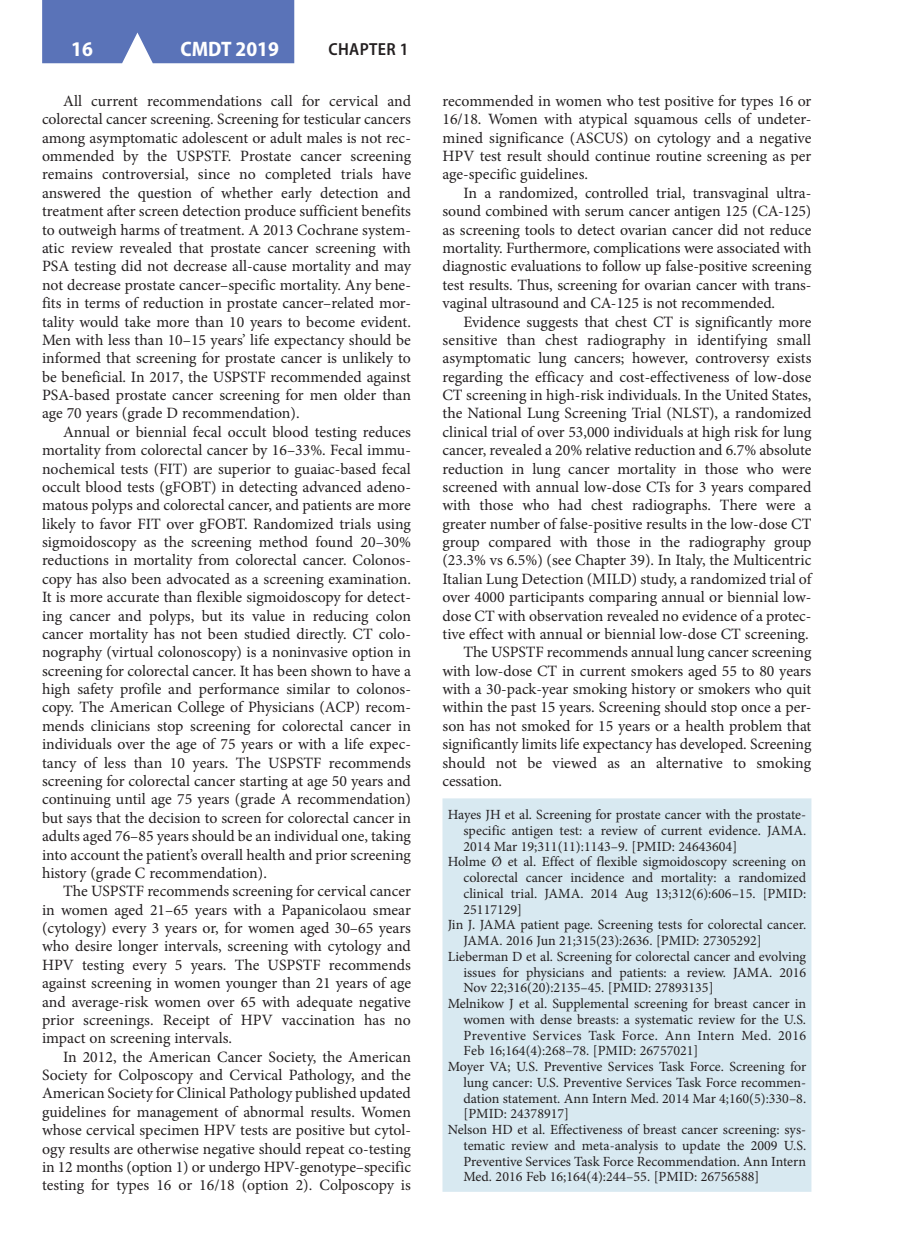
<style>
.page{position:relative;width:906px;height:1260px;background:#fff}
.page>*{position:absolute;margin:0;border:0;box-sizing:border-box;transform-origin:0 0}
.t1{font:700 semi-condensed 21px "Myriad Pro";color:#fff}
.t2{font:600 semi-condensed 17.5px "Myriad Pro";color:#231f20}
.text{font:15.75px/18.4px "Minion Pro";color:#231f20;text-align:justify}
.references_text{font:14px/15.8px "Minion Pro";color:#231f20;text-align:justify}
.reference_text_first{font:14px/15.8px "Minion Pro";color:#231f20;text-align:justify}
</style>
<div class="page">
<div style="left:42px;top:0;width:252px;height:63px;background:#5a73b8"></div>
<div style="left:442px;top:798px;width:369px;height:394px;background:#d8e9f1"></div>
<h1 class="t1" style="left:71px;top:37px;width:23px">16</h1>
<h1 class="t1" style="left:180px;top:37px;width:100px">CMDT 2019</h1>
<p class="t2" style="left:328px;top:40px;width:20px">CHAPTER</p>
<p class="t2" style="left:400px;top:40px;width:10px">1</p>
<p class="text" style="left:42px;top:92px;width:371px;text-indent:21px">All current recommendations call for cervical and colorectal cancer screening. Screening for testicular cancers among asymptomatic adolescent or adult males is not rec&shy;ommended by the USPSTF. Prostate cancer screening remains controversial, since no completed trials have answered the question of whether early detection and treatment after screen detection produce sufficient benefits to outweigh harms of treatment. A 2013 Cochrane system&shy;atic review revealed that prostate cancer screening with PSA testing did not decrease all-cause mortality and may not decrease prostate cancer–specific mortality. Any bene&shy;fits in terms of reduction in prostate cancer–related mor&shy;tality would take more than 10 years to become evident.<br>Men with less than 10–15 years’ life expectancy should be informed that screening for prostate cancer is unlikely to be beneficial. In 2017, the USPSTF recommended against PSA-based prostate cancer screening for men older than age 70 years (grade D recommendation).</p>
<p class="text" style="left:42px;top:423px;width:370px;text-indent:21px">Annual or biennial fecal occult blood testing reduces mortality from colorectal cancer by 16–33%. Fecal immu&shy;nochemical tests (FIT) are superior to guaiac-based fecal occult blood tests (gFOBT) in detecting advanced adeno&shy;matous polyps and colorectal cancer, and patients are more likely to favor FIT over gFOBT. Randomized trials using sigmoidoscopy as the screening method found 20–30% reductions in mortality from colorectal cancer. Colonos&shy;copy has also been advocated as a screening examination.<br>It is more accurate than flexible sigmoidoscopy for detect&shy;ing cancer and polyps, but its value in reducing colon cancer mortality has not been studied directly. CT colo&shy;nography (virtual colonoscopy) is a noninvasive option in screening for colorectal cancer. It has been shown to have a high safety profile and performance similar to colonos&shy;copy. The American College of Physicians (ACP) recom&shy;mends clinicians stop screening for colorectal cancer in individuals over the age of 75 years or with a life expec&shy;tancy of less than 10 years. The USPSTF recommends screening for colorectal cancer starting at age 50 years and continuing until age 75 years (grade A recommendation) but says that the decision to screen for colorectal cancer in adults aged 76–85 years should be an individual one, taking into account the patient’s overall health and prior screening history (grade C recommendation).</p>
<p class="text" style="left:42px;top:882px;width:370px;text-indent:21px">The USPSTF recommends screening for cervical cancer in women aged 21–65 years with a Papanicolaou smear (cytology) every 3 years or, for women aged 30–65 years who desire longer intervals, screening with cytology and HPV testing every 5 years. The USPSTF recommends against screening in women younger than 21 years of age and average-risk women over 65 with adequate negative prior screenings. Receipt of HPV vaccination has no impact on screening intervals.</p>
<p class="text" style="left:42px;top:1048px;width:370px;text-indent:21px">In 2012, the American Cancer Society, the American Society for Colposcopy and Cervical Pathology, and the American Society for Clinical Pathology published updated guidelines for management of abnormal results. Women whose cervical specimen HPV tests are positive but cytol&shy;ogy results are otherwise negative should repeat co-testing in 12 months (option 1) or undergo HPV-genotype–specific testing for types 16 or 16/18 (option 2). Colposcopy is</p>
<p class="text" style="left:442px;top:92px;width:370px">recommended in women who test positive for types 16 or 16/18. Women with atypical squamous cells of undeter&shy;mined significance (ASCUS) on cytology and a negative HPV test result should continue routine screening as per age-specific guidelines.</p>
<p class="text" style="left:442px;top:184px;width:370px;text-indent:21px">In a randomized, controlled trial, transvaginal ultra&shy;sound combined with serum cancer antigen 125 (CA-125) as screening tools to detect ovarian cancer did not reduce mortality. Furthermore, complications were associated with diagnostic evaluations to follow up false-positive screening test results. Thus, screening for ovarian cancer with trans&shy;vaginal ultrasound and CA-125 is not recommended.</p>
<p class="text" style="left:442px;top:312px;width:370px;text-indent:21px">Evidence suggests that chest CT is significantly more sensitive than chest radiography in identifying small asymptomatic lung cancers; however, controversy exists regarding the efficacy and cost-effectiveness of low-dose CT screening in high-risk individuals. In the United States, the National Lung Screening Trial (NLST), a randomized clinical trial of over 53,000 individuals at high risk for lung cancer, revealed a 20% relative reduction and 6.7% absolute reduction in lung cancer mortality in those who were screened with annual low-dose CTs for 3 years compared with those who had chest radiographs. There were a greater number of false-positive results in the low-dose CT group compared with those in the radiography group (23.3% vs 6.5%) (see Chapter 39). In Italy, the Multicentric Italian Lung Detection (MILD) study, a randomized trial of over 4000 participants comparing annual or biennial low&shy;dose CT with observation revealed no evidence of a protec&shy;tive effect with annual or biennial low-dose CT screening.</p>
<p class="text" style="left:442px;top:643px;width:370px;text-indent:21px">The USPSTF recommends annual lung cancer screening with low-dose CT in current smokers aged 55 to 80 years with a 30-pack-year smoking history or smokers who quit within the past 15 years. Screening should stop once a per&shy;son has not smoked for 15 years or a health problem that significantly limits life expectancy has developed. Screening should not be viewed as an alternative to smoking cessation.</p>
<p class="reference_text_first" style="left:463px;top:807px;width:344px;text-indent:-16px">Hayes JH et al. Screening for prostate cancer with the prostate&shy;specific antigen test: a review of current evidence. JAMA.<br>2014 Mar 19;311(11):1143–9. [PMID: 24643604]</p>
<p class="references_text" style="left:463px;top:854px;width:344px;text-indent:-16px">Holme Ø et al. Effect of flexible sigmoidoscopy screening on colorectal cancer incidence and mortality: a randomized clinical trial. JAMA. 2014 Aug 13;312(6):606–15. [PMID:<br>25117129]</p>
<p class="references_text" style="left:463px;top:917px;width:344px;text-indent:-16px">Jin J. JAMA patient page. Screening tests for colorectal cancer.<br>JAMA. 2016 Jun 21;315(23):2636. [PMID: 27305292]</p>
<p class="references_text" style="left:463px;top:949px;width:344px;text-indent:-16px">Lieberman D et al. Screening for colorectal cancer and evolving issues for physicians and patients: a review. JAMA. 2016<br>Nov 22;316(20):2135–45. [PMID: 27893135]</p>
<p class="references_text" style="left:463px;top:996px;width:344px;text-indent:-16px">Melnikow J et al. Supplemental screening for breast cancer in women with dense breasts: a systematic review for the U.S.<br>Preventive Services Task Force. Ann Intern Med. 2016<br>Feb 16;164(4):268–78. [PMID: 26757021]</p>
<p class="references_text" style="left:463px;top:1059px;width:344px;text-indent:-16px">Moyer VA; U.S. Preventive Services Task Force. Screening for lung cancer: U.S. Preventive Services Task Force recommen&shy;dation statement. Ann Intern Med. 2014 Mar 4;160(5):330–8. [PMID: 24378917]</p>
<p class="references_text" style="left:463px;top:1122px;width:344px;text-indent:-16px">Nelson HD et al. Effectiveness of breast cancer screening: sys&shy;tematic review and meta-analysis to update the 2009 U.S.<br>Preventive Services Task Force Recommendation. Ann Intern Med. 2016 Feb 16;164(4):244–55. [PMID: 26756588]</p>
</div>
